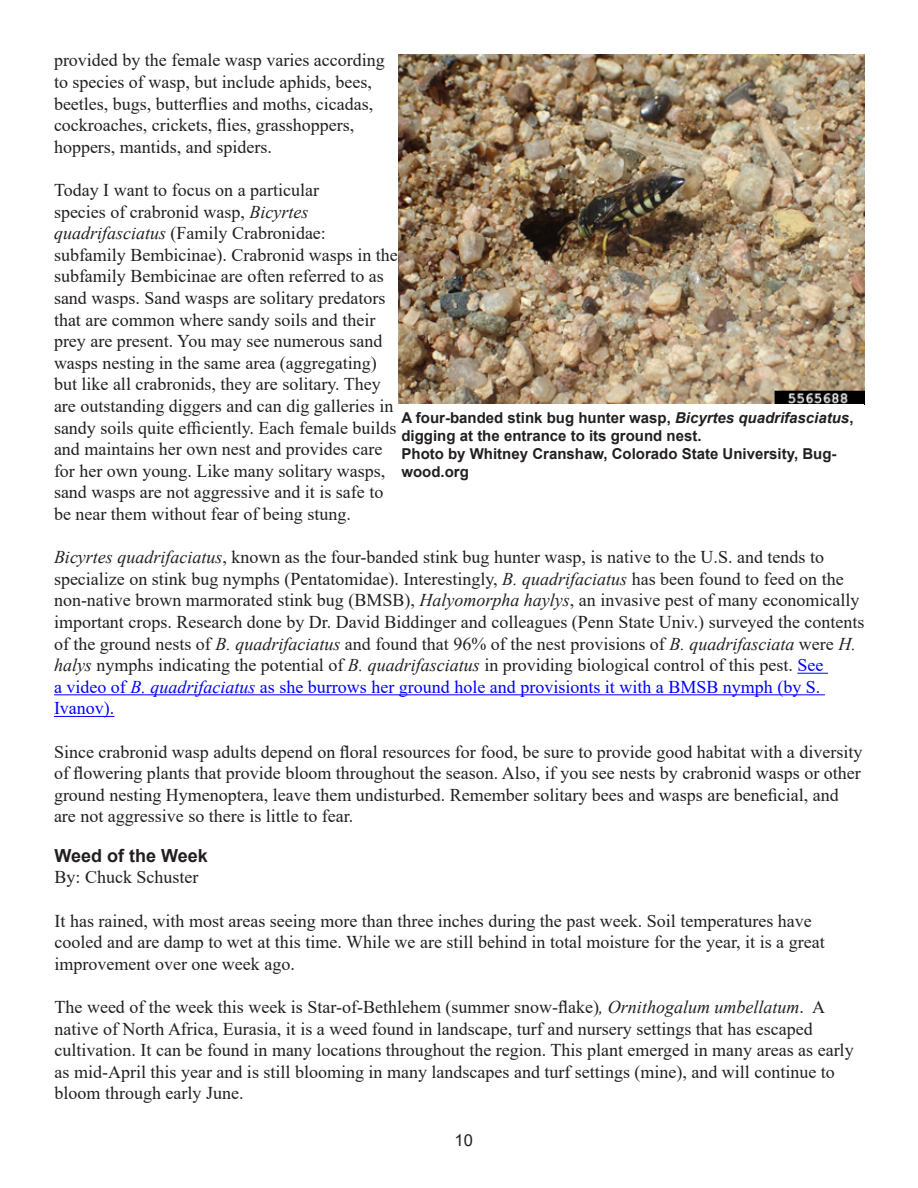
<style>
.page{position:relative;width:918px;height:1188px;background:#fff}
.page>*{position:absolute;margin:0;border:0;box-sizing:border-box;transform-origin:0 0}
.t1{font:18px/21.6px "Times New Roman";color:#231f20}
.t2{font:700 18px "Arial";color:#231f20}
.t3{font:16.5px "Arial";color:#231f20}
.Photo_credit{font:700 15px/18px "Arial";color:#231f20}
.s1{font-style:italic}
.s2{color:#00f}
.s3{font-style:italic;color:#00f}
</style>
<div class="page">
<img style="left:398px;top:55px;width:467px;height:350px">
<hr style="left:797px;top:673px;width:31px;height:1px;background:#00f">
<hr style="left:54px;top:694px;width:771px;height:1px;background:#00f">
<hr style="left:54px;top:716px;width:60px;height:1px;background:#00f">
<p class="t1" style="left:54px;top:49px;width:332px">provided by the female wasp varies according to species of wasp, but include aphids, bees, beetles, bugs, butterflies and moths, cicadas, cockroaches, crickets, flies, grasshoppers, hoppers, mantids, and spiders.</p>
<p class="t1" style="left:54px;top:179px;width:345px">Today I want to focus on a particular<br>species of crabronid wasp, <span class="s1">Bicyrtes quadrifasciatus</span> (Family Crabronidae: subfamily Bembicinae). Crabronid wasps in the subfamily Bembicinae are often referred to as sand wasps. Sand wasps are solitary predators that are common where sandy soils and their prey are present. You may see numerous sand wasps nesting in the same area (aggregating) but like all crabronids, they are solitary. They are outstanding diggers and can dig galleries in sandy soils quite efficiently. Each female builds and maintains her own nest and provides care for her own young. Like many solitary wasps, sand wasps are not aggressive and it is safe to be near them without fear of being stung.</p>
<p class="t1" style="left:54px;top:546px;width:812px"><span class="s1">Bicyrtes quadrifaciatus</span>, known as the four-banded stink bug hunter wasp, is native to the U.S. and tends to specialize on stink bug nymphs (Pentatomidae). Interestingly, <span class="s1">B. quadrifaciatus</span> has been found to feed on the non-native brown marmorated stink bug (BMSB), <span class="s1">Halyomorpha haylys</span>, an invasive pest of many economically important crops. Research done by Dr. David Biddinger and colleagues (Penn State Univ.) surveyed the contents of the ground nests of <span class="s1">B. quadrifaciatus</span> and found that 96% of the nest provisions of <span class="s1">B. quadrifasciata</span> were <span class="s1">H. halys</span> nymphs indicating the potential of <span class="s1">B. quadrifasciatus</span> in providing biological control of this pest. <span class="s2">See<br>a video of</span> <span class="s3">B. quadrifaciatus</span> <span class="s2">as she burrows her ground hole and provisionts it with a BMSB nymph (by S.<br>Ivanov).</span></p>
<p class="t1" style="left:54px;top:740px;width:810px">Since crabronid wasp adults depend on floral resources for food, be sure to provide good habitat with a diversity of flowering plants that provide bloom throughout the season. Also, if you see nests by crabronid wasps or other ground nesting Hymenoptera, leave them undisturbed. Remember solitary bees and wasps are beneficial, and are not aggressive so there is little to fear.</p>
<p class="Photo_credit" style="left:401px;top:408px;width:454px">A four-banded stink bug hunter wasp, <span class="s1">Bicyrtes quadrifasciatus</span>, digging at the entrance to its ground nest.</p>
<p class="Photo_credit" style="left:401px;top:444px;width:437px">Photo by Whitney Cranshaw, Colorado State University, Bug&shy;wood.org</p>
<p class="t2" style="left:55px;top:843px;width:155px">Weed of the Week</p>
<p class="t1" style="left:55px;top:866px;width:146px">By: Chuck Schuster</p>
<p class="t1" style="left:55px;top:909px;width:772px">It has rained, with most areas seeing more than three inches during the past week. Soil temperatures have cooled and are damp to wet at this time. While we are still behind in total moisture for the year, it is a great improvement over one week ago.</p>
<p class="t1" style="left:55px;top:996px;width:801px">The weed of the week this week is Star-of-Bethlehem (summer snow-flake)<span class="s1">, Ornithogalum umbellatum</span>. A native of North Africa, Eurasia, it is a weed found in landscape, turf and nursery settings that has escaped cultivation. It can be found in many locations throughout the region. This plant emerged in many areas as early as mid-April this year and is still blooming in many landscapes and turf settings (mine), and will continue to bloom through early June.</p>
<p class="t3" style="left:455px;top:1129px;width:20px">10</p>
</div>
